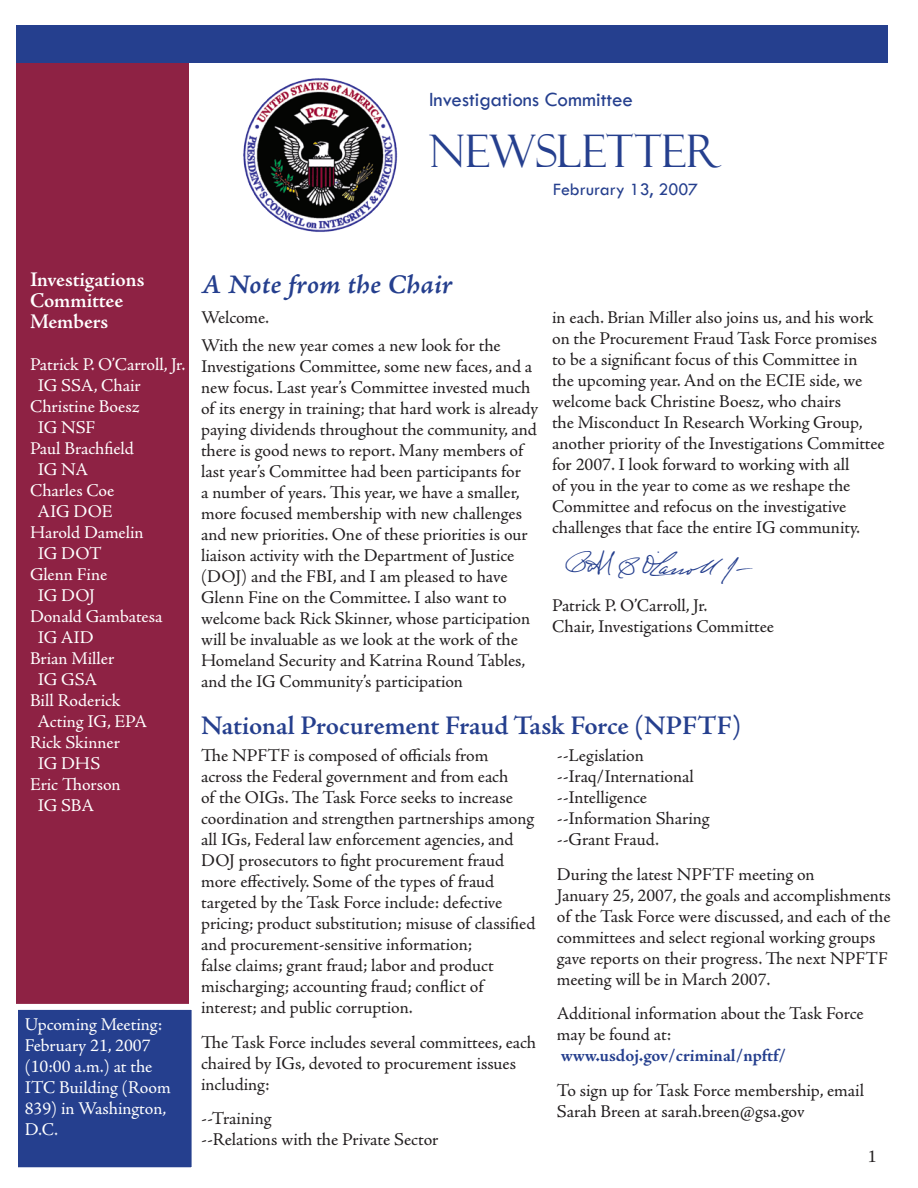
<style>
.page{position:relative;width:918px;height:1188px;background:#fff}
.page>*{position:absolute;margin:0;border:0;box-sizing:border-box;transform-origin:0 0}
.t1{font:45px "Felix Titling";color:#253f8e}
.Headlines{font:600 27px "Adobe Jenson Pro";letter-spacing:-.005em;color:#253f8e}
.Headlines-2{font:27px "Adobe Jenson Pro Semibold It Capt";color:#253f8e}
.Body_Text{font:500 27px "Pat O Carroll";color:#253f8e}
.Sidebar{font:600 21px "Adobe Jenson Pro";letter-spacing:-.005em;color:#fff}
.t2{font:21px "Tw Cen";color:#253f8e}
.Body_Text-2{font:18px/21px "Adobe Jenson Pro";letter-spacing:-.005em;color:#231f20}
.Headlines-3{font:18px/21px "Adobe Jenson Pro";letter-spacing:-.005em;color:#231f20}
.Sidebar-2{font:18px "Adobe Jenson Pro";letter-spacing:-.005em;color:#fff}
.Pullquote{font:18px/21px "Adobe Jenson Pro";color:#fff}
.t3{font:18px "Tw Cen";color:#253f8e}
.s1{font-weight:700;color:#253f8e}
</style>
<div class="page">
<img style="left:243px;top:78px;width:155px;height:154px">
<div style="left:16px;top:63px;width:173px;height:1098px;background:#8e2244"></div>
<div style="left:15px;top:1007px;width:180px;height:163px;background:#253f8e"></div>
<div style="left:12px;top:1004px;width:186px;height:169px;border:6px solid #fff"></div>
<div style="left:16px;top:26px;width:872px;height:37px;background:#253f8e"></div>
<p class="t2" style="left:429px;top:87px;width:206px">Investigations Committee</p>
<p class="t1" style="left:429px;top:125px;width:294px">NEWSLETTER</p>
<p class="t3" style="left:553px;top:179px;width:147px">Februrary 13, 2007</p>
<p class="Sidebar" style="left:30px;top:267px;width:116px">Investigations</p>
<p class="Sidebar" style="left:30px;top:288px;width:95px">Committee</p>
<p class="Sidebar" style="left:30px;top:309px;width:80px">Members</p>
<p class="Sidebar-2" style="left:30px;top:354px;width:157px">Patrick P. O’Carroll, Jr.</p>
<p class="Sidebar-2" style="left:38px;top:375px;width:105px">IG SSA, Chair</p>
<p class="Sidebar-2" style="left:30px;top:396px;width:111px">Christine Boesz</p>
<p class="Sidebar-2" style="left:38px;top:417px;width:59px">IG NSF</p>
<p class="Sidebar-2" style="left:30px;top:438px;width:105px">Paul Brachfield</p>
<p class="Sidebar-2" style="left:38px;top:459px;width:52px">IG NA</p>
<p class="Sidebar-2" style="left:30px;top:480px;width:86px">Charles Coe</p>
<p class="Sidebar-2" style="left:37px;top:501px;width:77px">AIG DOE</p>
<p class="Sidebar-2" style="left:30px;top:522px;width:115px">Harold Damelin</p>
<p class="Sidebar-2" style="left:38px;top:543px;width:66px">IG DOT</p>
<p class="Sidebar-2" style="left:30px;top:564px;width:79px">Glenn Fine</p>
<p class="Sidebar-2" style="left:38px;top:585px;width:59px">IG DOJ</p>
<p class="Sidebar-2" style="left:30px;top:606px;width:134px">Donald Gambatesa</p>
<p class="Sidebar-2" style="left:38px;top:627px;width:58px">IG AID</p>
<p class="Sidebar-2" style="left:30px;top:648px;width:86px">Brian Miller</p>
<p class="Sidebar-2" style="left:38px;top:669px;width:61px">IG GSA</p>
<p class="Sidebar-2" style="left:30px;top:690px;width:92px">Bill Roderick</p>
<p class="Sidebar-2" style="left:37px;top:711px;width:111px">Acting IG, EPA</p>
<p class="Sidebar-2" style="left:30px;top:732px;width:92px">Rick Skinner</p>
<p class="Sidebar-2" style="left:38px;top:753px;width:64px">IG DHS</p>
<p class="Sidebar-2" style="left:30px;top:774px;width:92px">Eric Thorson</p>
<p class="Sidebar-2" style="left:38px;top:795px;width:58px">IG SBA</p>
<p class="Pullquote" style="left:25px;top:1014px;width:139px">Upcoming Meeting:</p>
<p class="Pullquote" style="left:25px;top:1035px;width:148px">February 21, 2007 (10:00 a.m.) at the<br>ITC Building (Room<br>839) in Washington,<br>D.C.</p>
<p class="Headlines-2" style="left:201px;top:269px;width:253px">A Note from the Chair</p>
<p class="Headlines-3" style="left:201px;top:308px;width:70px">Welcome.</p>
<p class="Headlines-3" style="left:201px;top:335px;width:339px">With the new year comes a new look for the Investigations Committee, some new faces, and a new focus. Last year’s Committee invested much of its energy in training; that hard work is already paying dividends throughout the community, and there is good news to report. Many members of last year’s Committee had been participants for<br>a number of years. This year, we have a smaller, more focused membership with new challenges and new priorities. One of these priorities is our liaison activity with the Department of Justice (DOJ) and the FBI, and I am pleased to have Glenn Fine on the Committee. I also want to welcome back Rick Skinner, whose participation will be invaluable as we look at the work of the Homeland Security and Katrina Round Tables, and the IG Community’s participation</p>
<p class="Headlines-3" style="left:552px;top:308px;width:334px">in each. Brian Miller also joins us, and his work on the Procurement Fraud Task Force promises to be a significant focus of this Committee in<br>the upcoming year. And on the ECIE side, we welcome back Christine Boesz, who chairs<br>the Misconduct In Research Working Group, another priority of the Investigations Committee for 2007. I look forward to working with all<br>of you in the year to come as we reshape the Committee and refocus on the investigative challenges that face the entire IG community.</p>
<p class="Body_Text" style="left:566px;top:549px;width:189px">S</p>
<p class="Body_Text-2" style="left:552px;top:595px;width:223px">Patrick P. O’Carroll, Jr.<br>Chair, Investigations Committee</p>
<p class="Headlines" style="left:201px;top:710px;width:542px">National Procurement Fraud Task Force (NPFTF)</p>
<p class="Body_Text-2" style="left:201px;top:746px;width:336px">The NPFTF is composed of officials from<br>across the Federal government and from each<br>of the OIGs. The Task Force seeks to increase coordination and strengthen partnerships among all IGs, Federal law enforcement agencies, and DOJ prosecutors to fight procurement fraud more effectively. Some of the types of fraud targeted by the Task Force include: defective pricing; product substitution; misuse of classified and procurement-sensitive information;<br>false claims; grant fraud; labor and product mischarging; accounting fraud; conflict of interest; and public corruption.</p>
<p class="Body_Text-2" style="left:201px;top:1032px;width:337px">The Task Force includes several committees, each chaired by IGs, devoted to procurement issues including:</p>
<p class="Body_Text-2" style="left:201px;top:1109px;width:239px">--Training<br>--Relations with the Private Sector</p>
<p class="Body_Text-2" style="left:557px;top:746px;width:154px">--Legislation --Iraq/International --Intelligence --Information Sharing --Grant Fraud.</p>
<p class="Body_Text-2" style="left:557px;top:864px;width:335px">During the latest NPFTF meeting on<br>January 25, 2007, the goals and accomplishments of the Task Force were discussed, and each of the committees and select regional working groups gave reports on their progress. The next NPFTF meeting will be in March 2007.</p>
<p class="Body_Text-2" style="left:557px;top:1004px;width:308px">Additional information about the Task Force may be found at: <span class="s1">www.usdoj.gov/criminal/npftf/</span></p>
<p class="Body_Text-2" style="left:557px;top:1080px;width:309px">To sign up for Task Force membership, email<br>Sarah Breen at sarah.breen@gsa.gov</p>
<p class="Headlines-3" style="left:868px;top:1146px;width:10px">1</p>
</div>
